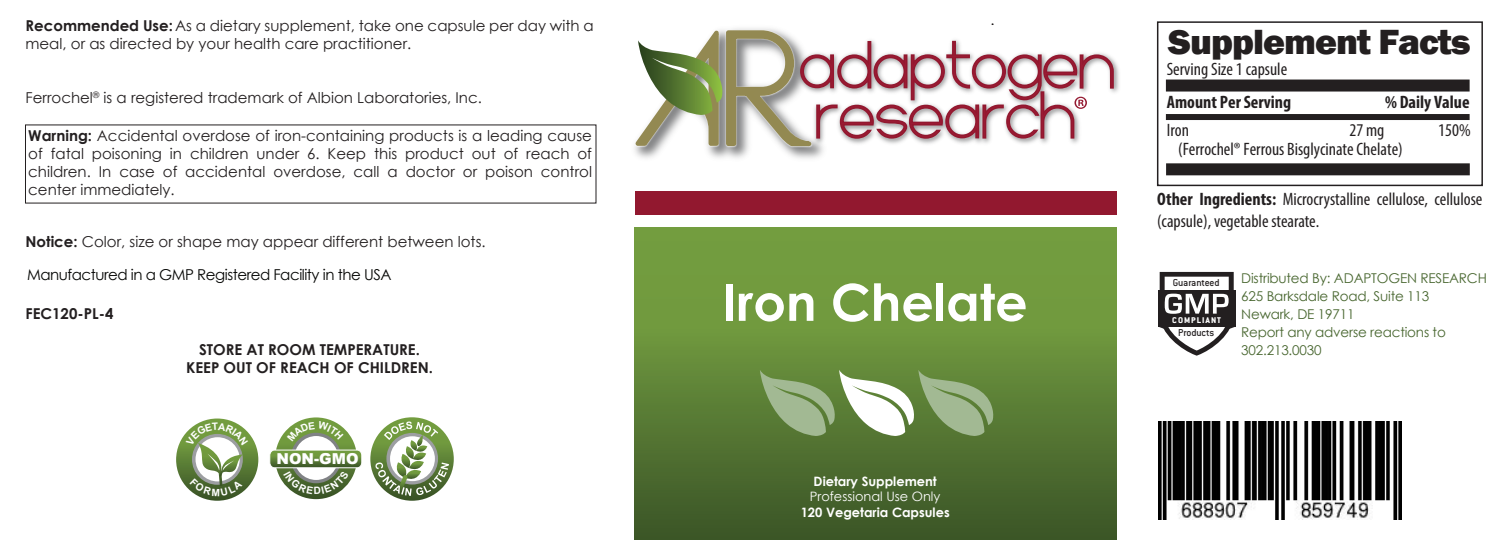
<style>
.page{position:relative;width:1512px;height:540px;background:#fff}
.page>*{position:absolute;margin:0;border:0;box-sizing:border-box;transform-origin:0 0}
.t1{font:700 51px "Century Gothic";color:#fff}
.t2{font:800 36px "Franklin Gothic";letter-spacing:-.025em;color:#231f20;scale:1.04 1}
.t3{font:condensed 18px/21.6px "Myriad Pro";color:#231f20}
.t4{font:700 condensed 18px "Myriad Pro";color:#231f20}
.t5{font:15px/18px "Century Gothic";color:#231f20}
.t6{font:700 15px/18px "Century Gothic";color:#231f20;text-align:center}
.t7{font:15px "Century Gothic";letter-spacing:-.03em;color:#040503}
.t8{font:900 15px "Arial";color:#fff}
.t9{font:13.5px/18px "Century Gothic";letter-spacing:-.015em;color:#48662f}
.t10{font:700 12.9px "Century Gothic";color:#fff}
.t11{font:12.9px "Century Gothic";color:#fff}
.t12{font:500 11.1px "Conduit ITC Std";letter-spacing:-.015em;color:#231f20}
.t13{font:800 9px "Conduit ITC Std";letter-spacing:.11em;color:#fff}
.s1{font-weight:700}
</style>
<div class="page">
<div style="left:635px;top:191px;width:482px;height:24px;background:#92182f"></div>
<div style="left:635px;top:227px;width:482px;height:313px;background:linear-gradient(to bottom,#7eab44,#3f5a29)"></div>
<svg style="left:760px;top:370px;width:234px;height:66px"></svg>
<svg style="left:1158px;top:271px;width:78px;height:85px"></svg>
<svg style="left:632px;top:23px;width:483px;height:131px"></svg>
<svg style="left:275px;top:417px;width:82px;height:82px"></svg>
<svg style="left:291px;top:433px;width:50px;height:50px"></svg>
<div style="left:294px;top:436px;width:44px;height:44px;background:#fff;border-radius:50%"></div>
<svg style="left:370px;top:417px;width:84px;height:84px"></svg>
<svg style="left:375px;top:421px;width:74px;height:75px"></svg>
<div style="left:1166px;top:114px;width:304px;height:6px;background:#231f20"></div>
<div style="left:1166px;top:163px;width:304px;height:12px;background:#231f20"></div>
<div style="left:1166px;top:80px;width:304px;height:12px;background:#231f20"></div>
<div style="left:1157px;top:21px;width:326px;height:165px;border:2px solid #231f20"></div>
<svg style="left:176px;top:419px;width:82px;height:82px"></svg>
<img style="left:1158px;top:422px;width:244px;height:97px">
<svg style="left:287px;top:421px;width:57px;height:21px"></svg>
<svg style="left:270px;top:450px;width:92px;height:44px"></svg>
<svg style="left:186px;top:422px;width:62px;height:74px"></svg>
<p class="t5" style="left:26px;top:16px;width:570px"><span class="s1">Recommended Use:</span>As a dietary supplement, take one capsule per day with a meal, or as directed by your health care practitioner.</p>
<p class="t5" style="left:26px;top:88px;width:458px">Ferrochel<sup>®</sup> is a registered trademark of Albion Laboratories, Inc.</p>
<p class="t5" style="left:28px;top:126px;width:565px;text-align:justify"><span class="s1">Warning:</span> Accidental overdose of iron-containing products is a leading cause of fatal poisoning in children under 6. Keep this product out of reach of children. In case of accidental overdose, call a doctor or poison control center immediately.</p>
<p class="t5" style="left:26px;top:232px;width:462px"><span class="s1">Notice:</span> Color, size or shape may appear different between lots.</p>
<p class="t7" style="left:27px;top:264px;width:366px">Manufactured in a GMP Registered Facility in the USA</p>
<p class="t6" style="left:26px;top:304px;width:89px">FEC120-PL-4</p>
<p class="t6" style="left:186px;top:340px;width:248px">STORE AT ROOM TEMPERATURE.<br>KEEP OUT OF REACH OF CHILDREN.</p>
<p class="t8" style="left:277px;top:448px;width:84px">NON-GMO</p>
<h1 class="t1" style="left:723px;top:264px;width:306px">Iron Chelate</h1>
<p class="t10" style="left:814px;top:471px;width:125px">Dietary Supplement</p>
<p class="t11" style="left:810px;top:488px;width:132px">Professional Use Only</p>
<p class="t10" style="left:801px;top:503px;width:151px">120 Vegetaria Capsules</p>
<h2 class="t2" style="left:1168px;top:18px;width:292px">Supplement Facts</h2>
<p class="t3" style="left:1167px;top:58px;width:122px">Serving Size 1 capsule</p>
<p class="t4" style="left:1167px;top:90px;width:126px">Amount Per Serving</p>
<p class="t3" style="left:1178px;top:120px;width:226px;line-height:19.2px;text-indent:-11px">Iron<br>(Ferrochel® Ferrous Bisglycinate Chelate)</p>
<p class="t4" style="left:1385px;top:90px;width:86px">% Daily Value</p>
<p class="t3" style="left:1349px;top:119px;width:37px">27 mg</p>
<p class="t3" style="left:1438px;top:119px;width:34px">150%</p>
<p class="t3" style="left:1157px;top:188px;width:327px"><span class="s1">Other Ingredients:</span> Microcrystalline cellulose, cellulose (capsule), vegetable stearate.</p>
<p class="t12" style="left:1173px;top:276px;width:48px">Guaranteed</p>
<p class="t13" style="left:1172px;top:315px;width:50px">COMPLIANT</p>
<p class="t12" style="left:1178px;top:326px;width:37px">Products</p>
<p class="t9" style="left:1241px;top:268px;width:247px">Distributed By: ADAPTOGEN RESEARCH<br>625 Barksdale Road, Suite 113<br>Newark, DE 19711<br>Report any adverse reactions to<br>302.213.0030</p>
</div>
